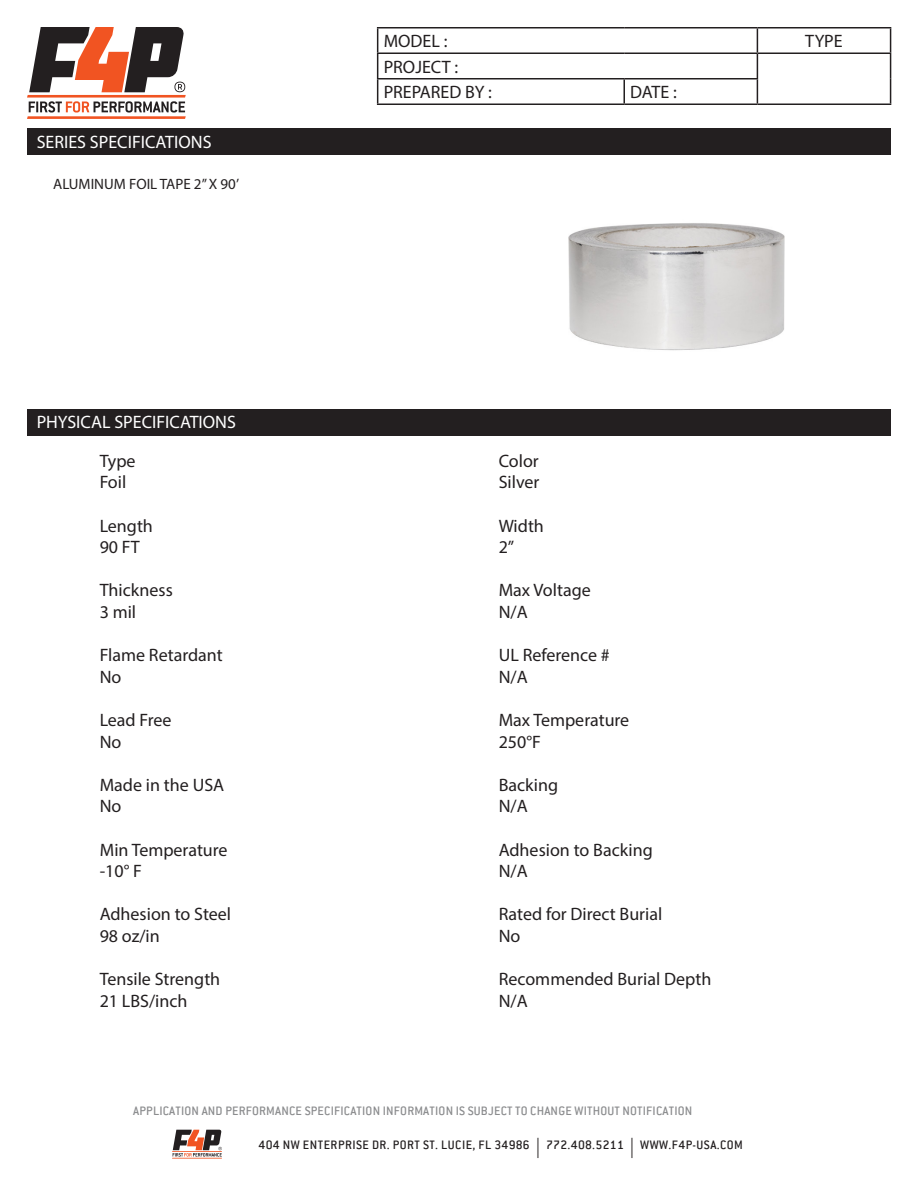
<style>
.page{position:relative;width:918px;height:1188px;background:#fff}
.page>*{position:absolute;margin:0;border:0;box-sizing:border-box;transform-origin:0 0}
.t1{font:18px/21.6px "Myriad Pro";color:#231f20}
.t2{font:18px "Myriad Pro";color:#fff}
.t3{font:15px "Myriad Pro";color:#231f20}
.t4{font:500 13.5px "Conduit ITC";letter-spacing:.015em;color:#8b8c8e}
.t5{font:500 13.5px "Conduit ITC";letter-spacing:.035em;color:#231f20}
.s1{font-family:"Myriad Pro";font-weight:400;font-size:20.25px}
</style>
<div class="page">
<svg style="left:27px;top:27px;width:159px;height:92px"></svg>
<hr style="left:172px;top:1151px;width:50px;height:1px;background:#f15422">
<hr style="left:172px;top:1158px;width:50px;height:1px;background:#f15422">
<svg style="left:173px;top:1130px;width:49px;height:27px"></svg>
<hr style="left:377px;top:27px;width:247px;height:1px;background:#231f20">
<hr style="left:624px;top:27px;width:133px;height:1px;background:#231f20">
<hr style="left:757px;top:27px;width:134px;height:1px;background:#231f20">
<hr style="left:377px;top:52px;width:247px;height:2px;background:#231f20">
<hr style="left:624px;top:52px;width:133px;height:2px;background:#231f20">
<hr style="left:757px;top:52px;width:134px;height:2px;background:#231f20">
<hr style="left:377px;top:78px;width:247px;height:2px;background:#231f20">
<svg style="left:377px;top:28px;width:1px;height:76px"></svg>
<hr style="left:624px;top:78px;width:134px;height:2px;background:#231f20">
<hr style="left:623px;top:80px;width:2px;height:24px;background:#231f20">
<svg style="left:757px;top:28px;width:1px;height:76px"></svg>
<svg style="left:890px;top:28px;width:1px;height:76px"></svg>
<hr style="left:377px;top:104px;width:247px;height:1px;background:#231f20">
<hr style="left:624px;top:104px;width:133px;height:1px;background:#231f20">
<hr style="left:757px;top:104px;width:134px;height:1px;background:#231f20">
<div style="left:27px;top:129px;width:864px;height:26px;background:#231f20"></div>
<div style="left:27px;top:410px;width:864px;height:26px;background:#231f20"></div>
<img style="left:568px;top:223px;width:216px;height:128px">
<p class="t2" style="left:37px;top:131px;width:176px">SERIES SPECIFICATIONS</p>
<p class="t3" style="left:53px;top:175px;width:187px">ALUMINUM FOIL TAPE 2” X 90’</p>
<p class="t2" style="left:37px;top:411px;width:201px">PHYSICAL SPECIFICATIONS</p>
<p class="t1" style="left:100px;top:450px;width:37px">Type<br>Foil</p>
<p class="t1" style="left:100px;top:514px;width:55px">Length<br>90 FT</p>
<p class="t1" style="left:100px;top:579px;width:75px">Thickness<br>3 mil</p>
<p class="t1" style="left:100px;top:644px;width:125px">Flame Retardant<br>No</p>
<p class="t1" style="left:100px;top:709px;width:73px">Lead Free<br>No</p>
<p class="t1" style="left:100px;top:774px;width:126px">Made in the USA<br>No</p>
<p class="t1" style="left:100px;top:838px;width:129px">Min Temperature -10° F</p>
<p class="t1" style="left:100px;top:903px;width:133px">Adhesion to Steel<br>98 oz/in</p>
<p class="t1" style="left:100px;top:968px;width:122px">Tensile Strength<br>21 LBS/inch</p>
<p class="t1" style="left:384px;top:30px;width:65px">MODEL :</p>
<p class="t1" style="left:805px;top:30px;width:39px">TYPE</p>
<p class="t1" style="left:384px;top:54px;width:110px;line-height:25.5px">PROJECT :<br>PREPARED BY :</p>
<p class="t1" style="left:630px;top:81px;width:48px">DATE :</p>
<p class="t1" style="left:499px;top:450px;width:42px">Color<br>Silver</p>
<p class="t1" style="left:499px;top:514px;width:47px">Width<br>2”</p>
<p class="t1" style="left:499px;top:579px;width:94px">Max Voltage<br>N/A</p>
<p class="t1" style="left:499px;top:644px;width:113px">UL Reference #<br>N/A</p>
<p class="t1" style="left:499px;top:709px;width:132px">Max Temperature<br>250°F</p>
<p class="t1" style="left:499px;top:774px;width:61px">Backing<br>N/A</p>
<p class="t1" style="left:499px;top:838px;width:156px">Adhesion to Backing<br>N/A</p>
<p class="t1" style="left:499px;top:903px;width:165px">Rated for Direct Burial<br>No</p>
<p class="t1" style="left:499px;top:968px;width:214px">Recommended Burial Depth<br>N/A</p>
<p class="t4" style="left:133px;top:1103px;width:561px">APPLICATION AND PERFORMANCE SPECIFICATION INFORMATION IS SUBJECT TO CHANGE WITHOUT NOTIFICATION</p>
<p class="t5" style="left:259px;top:1137px;width:486px">404 NW ENTERPRISE DR. PORT ST. LUCIE, FL 34986 <span class="s1">|</span> 772.408.5211 <span class="s1">|</span> WWW.F4P-USA.COM</p>
</div>
